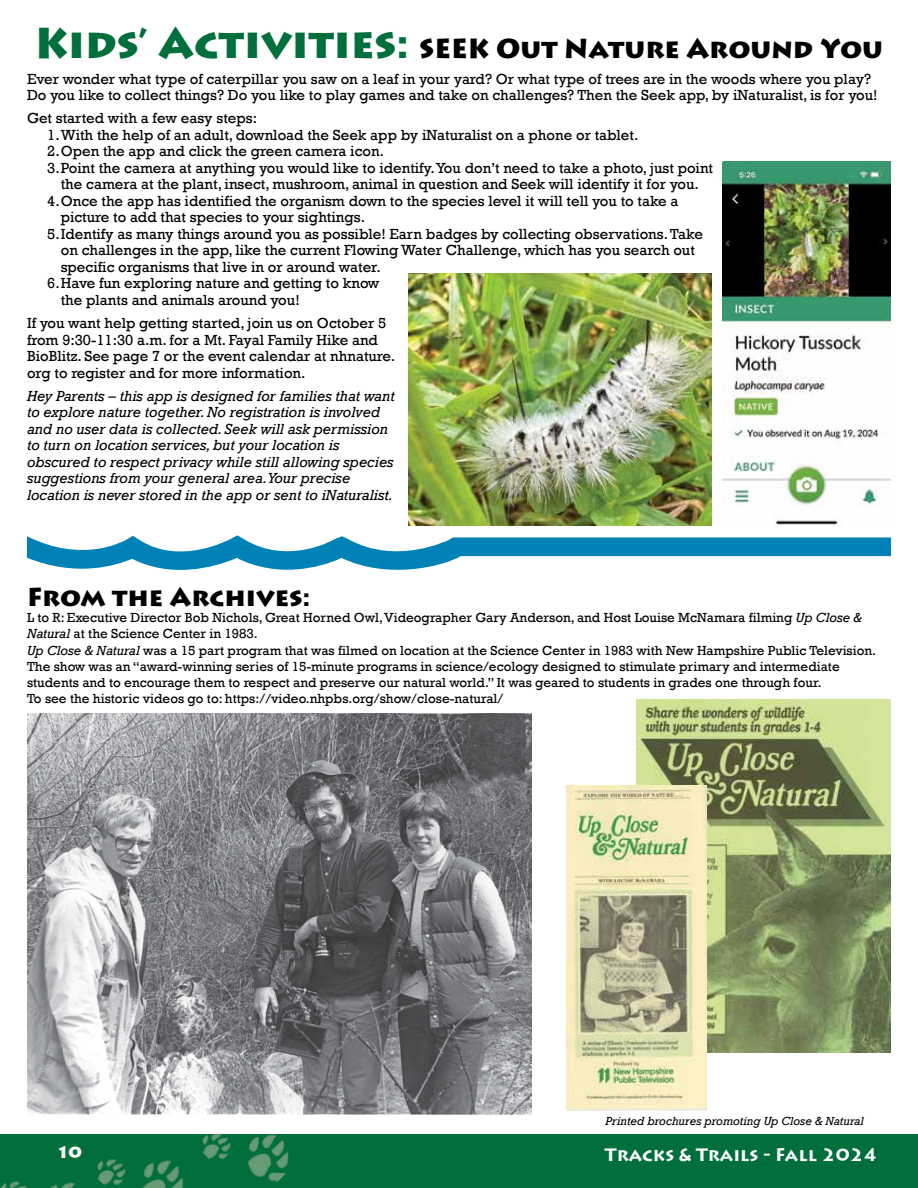
<style>
.page{position:relative;width:918px;height:1188px;background:#fff}
.page>*{position:absolute;margin:0;border:0;box-sizing:border-box;transform-origin:0 0}
.t1{font:900 27px "Lithos Pro";color:#000}
.t2{font:900 25.5px "Lithos Pro";color:#000}
.t3{font:700 18px "Lithos Pro";color:#fff}
.t4{font:900 16.5px "Lithos Pro";color:#fff}
.t5{font:15px/16.5px "Rockwell";color:#000}
.t6{font:italic 15px/16.5px "Rockwell";color:#000}
.t7{font:13.5px/16.2px "Rockwell";color:#000}
.t8{font:italic 12px "Rockwell";color:#000}
.s1{font-size:42px;color:#006f3b}
.s2{font-style:italic}
</style>
<div class="page">
<div style="left:0;top:1134px;width:918px;height:54px;background:#006f3b"></div>
<img style="left:0;top:1181px;width:75px;height:7px">
<img style="left:202px;top:1133px;width:87px;height:50px">
<img style="left:97px;top:1159px;width:87px;height:29px">
<svg style="left:27px;top:535px;width:864px;height:35px"></svg>
<img style="left:27px;top:714px;width:505px;height:403px">
<img style="left:636px;top:699px;width:255px;height:353px">
<img style="left:566px;top:785px;width:141px;height:325px">
<img style="left:722px;top:162px;width:169px;height:363px">
<img style="left:408px;top:273px;width:304px;height:252px">
<h1 class="t1" style="left:35px;top:31px;width:850px"><span class="s1">Kids’ Activities:</span> SEEK Out Nature Around You</h1>
<p class="t5" style="left:27px;top:71px;width:852px">Ever wonder what type of caterpillar you saw on a leaf in your yard? Or what type of trees are in the woods where you play?<br>Do you like to collect things? Do you like to play games and take on challenges? Then the Seek app, by iNaturalist, is for you!</p>
<p class="t5" style="left:27px;top:110px;width:232px">Get started with a few easy steps:</p>
<p class="t5" style="left:47px;top:127px;width:593px">1.With the help of an adult, download the Seek app by iNaturalist on a phone or tablet.</p>
<p class="t5" style="left:47px;top:143px;width:338px">2.Open the app and click the green camera icon.</p>
<p class="t5" style="left:47px;top:160px;width:667px">3.Point the camera at anything you would like to identify. You don’t need to take a photo, just point</p>
<p class="t5" style="left:61px;top:176px;width:640px">the camera at the plant, insect, mushroom, animal in question and Seek will identify it for you.</p>
<p class="t5" style="left:47px;top:193px;width:633px">4.Once the app has identified the organism down to the species level it will tell you to take a</p>
<p class="t5" style="left:61px;top:209px;width:306px">picture to add that species to your sightings.</p>
<p class="t5" style="left:47px;top:226px;width:657px">5.Identify as many things around you as possible! Earn badges by collecting observations. Take</p>
<p class="t5" style="left:61px;top:242px;width:636px">on challenges in the app, like the current Flowing Water Challenge, which has you search out</p>
<p class="t5" style="left:61px;top:259px;width:322px">specific organisms that live in or around water.</p>
<p class="t5" style="left:47px;top:275px;width:334px">6.Have fun exploring nature and getting to know</p>
<p class="t5" style="left:61px;top:292px;width:241px">the plants and animals around you!</p>
<p class="t5" style="left:27px;top:315px;width:370px">If you want help getting started, join us on October 5 from 9:30-11:30 a.m. for a Mt. Fayal Family Hike and BioBlitz. See page 7 or the event calendar at nhnature. org to register and for more information.</p>
<p class="t6" style="left:27px;top:388px;width:369px">Hey Parents – this app is designed for families that want to explore nature together. No registration is involved and no user data is collected. Seek will ask permission to turn on location services, but your location is obscured to respect privacy while still allowing species suggestions from your general area.Your precise location is never stored in the app or sent to iNaturalist.</p>
<h2 class="t2" style="left:27px;top:581px;width:285px">From the Archives:</h2>
<p class="t7" style="left:27px;top:610px;width:851px">L to R: Executive Director Bob Nichols, Great Horned Owl, Videographer Gary Anderson, and Host Louise McNamara filming <span class="s2">Up Close &amp; Natural</span> at the Science Center in 1983.<br><span class="s2">Up Close &amp; Natural</span> was a 15 part program that was filmed on location at the Science Center in 1983 with New Hampshire Public Television.<br>The show was an “award-winning series of 15-minute programs in science/ecology designed to stimulate primary and intermediate students and to encourage them to respect and preserve our natural world.” It was geared to students in grades one through four.<br>To see the historic videos go to: https://video.nhpbs.org/show/close-natural/</p>
<p class="t8" style="left:606px;top:1114px;width:260px">Printed brochures promoting Up Close &amp; Natural</p>
<p class="t4" style="left:56px;top:1142px;width:27px">10</p>
<p class="t3" style="left:605px;top:1144px;width:274px">Tracks &amp; Trails - Fall 2024</p>
</div>
